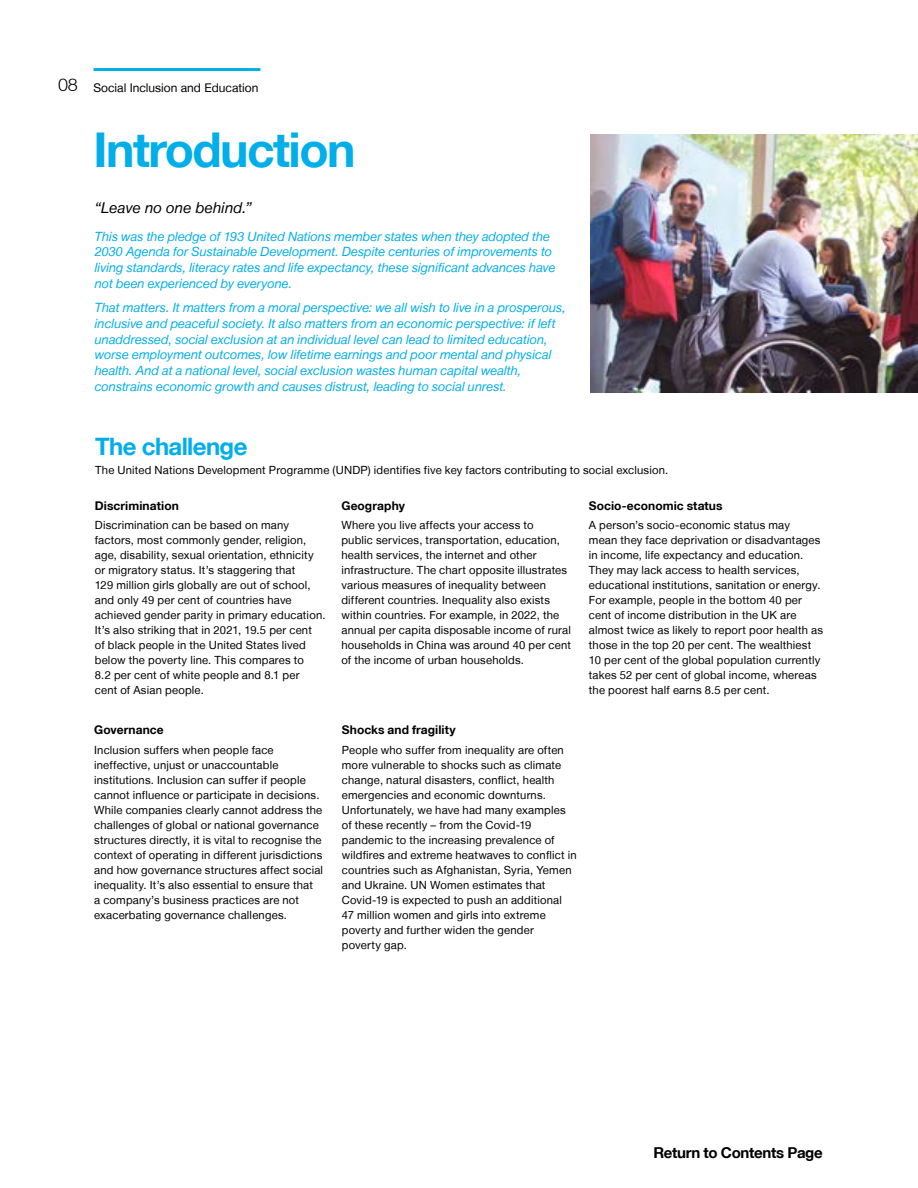
<style>
.page{position:relative;width:918px;height:1188px;background:#fff}
.page>*{position:absolute;margin:0;border:0;box-sizing:border-box;transform-origin:0 0}
.t1{font:700 48px "Helvetica Neue LT";letter-spacing:-.03em;color:#00aeea}
.t2{font:700 24px "Helvetica Neue LT";letter-spacing:-.025em;color:#00aeea}
.t3{font:300 18px "Helvetica Neue LT";color:#000}
.t4{font:700 15px "Helvetica Neue LT";letter-spacing:-.02em;color:#000}
.t5{font:italic 15px "Helvetica Neue LT";letter-spacing:.01em;color:#000}
.t6{font:italic 12.75px/15.8px "Helvetica Neue LT";color:#00aeea}
.t7{font:700 12px "Helvetica Neue LT";letter-spacing:.005em;color:#000}
.t8{font:12px "Helvetica Neue LT";color:#000}
.t9{font:11.25px/15px "Helvetica Neue LT";letter-spacing:.02em;color:#000}
</style>
<div class="page">
<img style="left:591px;top:134px;width:327px;height:258px">
<hr style="left:94px;top:68px;width:166px;height:3px;background:#00aeea">
<h3 class="t3" style="left:58px;top:73px;width:21px">08</h3>
<p class="t8" style="left:94px;top:81px;width:166px">Social Inclusion and Education</p>
<h1 class="t1" style="left:94px;top:120px;width:264px">Introduction</h1>
<h3 class="t5" style="left:95px;top:199px;width:159px">“Leave no one behind.”</h3>
<p class="t6" style="left:95px;top:228px;width:462px">This was the pledge of 193 United Nations member states when they adopted the 2030 Agenda for Sustainable Development. Despite centuries of improvements to living standards, literacy rates and life expectancy, these significant advances have not been experienced by everyone.</p>
<p class="t6" style="left:95px;top:300px;width:473px">That matters. It matters from a moral perspective: we all wish to live in a prosperous, inclusive and peaceful society. It also matters from an economic perspective: if left unaddressed, social exclusion at an individual level can lead to limited education, worse employment outcomes, low lifetime earnings and poor mental and physical health. And at a national level, social exclusion wastes human capital wealth, constrains economic growth and causes distrust, leading to social unrest.</p>
<h2 class="t2" style="left:95px;top:432px;width:154px">The challenge</h2>
<p class="t9" style="left:95px;top:463px;width:575px">The United Nations Development Programme (UNDP) identifies five key factors contributing to social exclusion.</p>
<p class="t7" style="left:95px;top:498px;width:86px">Discrimination</p>
<p class="t9" style="left:95px;top:518px;width:232px">Discrimination can be based on many factors, most commonly gender, religion, age, disability, sexual orientation, ethnicity or migratory status. It’s staggering that<br>129 million girls globally are out of school, and only 49 per cent of countries have achieved gender parity in primary education.<br>It’s also striking that in 2021, 19.5 per cent<br>of black people in the United States lived below the poverty line. This compares to<br>8.2 per cent of white people and 8.1 per<br>cent of Asian people.</p>
<p class="t7" style="left:341px;top:498px;width:65px">Geography</p>
<p class="t9" style="left:341px;top:518px;width:231px">Where you live affects your access to<br>public services, transportation, education, health services, the internet and other infrastructure. The chart opposite illustrates various measures of inequality between different countries. Inequality also exists within countries. For example, in 2022, the annual per capita disposable income of rural households in China was around 40 per cent of the income of urban households.</p>
<p class="t7" style="left:589px;top:498px;width:135px">Socio-economic status</p>
<p class="t9" style="left:589px;top:518px;width:236px">A person’s socio-economic status may<br>mean they face deprivation or disadvantages in income, life expectancy and education.<br>They may lack access to health services, educational institutions, sanitation or energy.<br>For example, people in the bottom 40 per cent of income distribution in the UK are almost twice as likely to report poor health as those in the top 20 per cent. The wealthiest 10 per cent of the global population currently takes 52 per cent of global income, whereas the poorest half earns 8.5 per cent.</p>
<p class="t7" style="left:94px;top:723px;width:71px">Governance</p>
<p class="t9" style="left:94px;top:742px;width:230px">Inclusion suffers when people face ineffective, unjust or unaccountable institutions. Inclusion can suffer if people cannot influence or participate in decisions.<br>While companies clearly cannot address the challenges of global or national governance structures directly, it is vital to recognise the context of operating in different jurisdictions and how governance structures affect social inequality. It’s also essential to ensure that<br>a company’s business practices are not exacerbating governance challenges.</p>
<p class="t7" style="left:342px;top:723px;width:115px">Shocks and fragility</p>
<p class="t9" style="left:342px;top:742px;width:236px">People who suffer from inequality are often more vulnerable to shocks such as climate change, natural disasters, conflict, health emergencies and economic downturns.<br>Unfortunately, we have had many examples of these recently – from the Covid-19 pandemic to the increasing prevalence of wildfires and extreme heatwaves to conflict in countries such as Afghanistan, Syria, Yemen and Ukraine. UN Women estimates that Covid-19 is expected to push an additional 47 million women and girls into extreme poverty and further widen the gender<br>poverty gap.</p>
<h3 class="t4" style="left:653px;top:1143px;width:171px">Return to Contents Page</h3>
</div>
